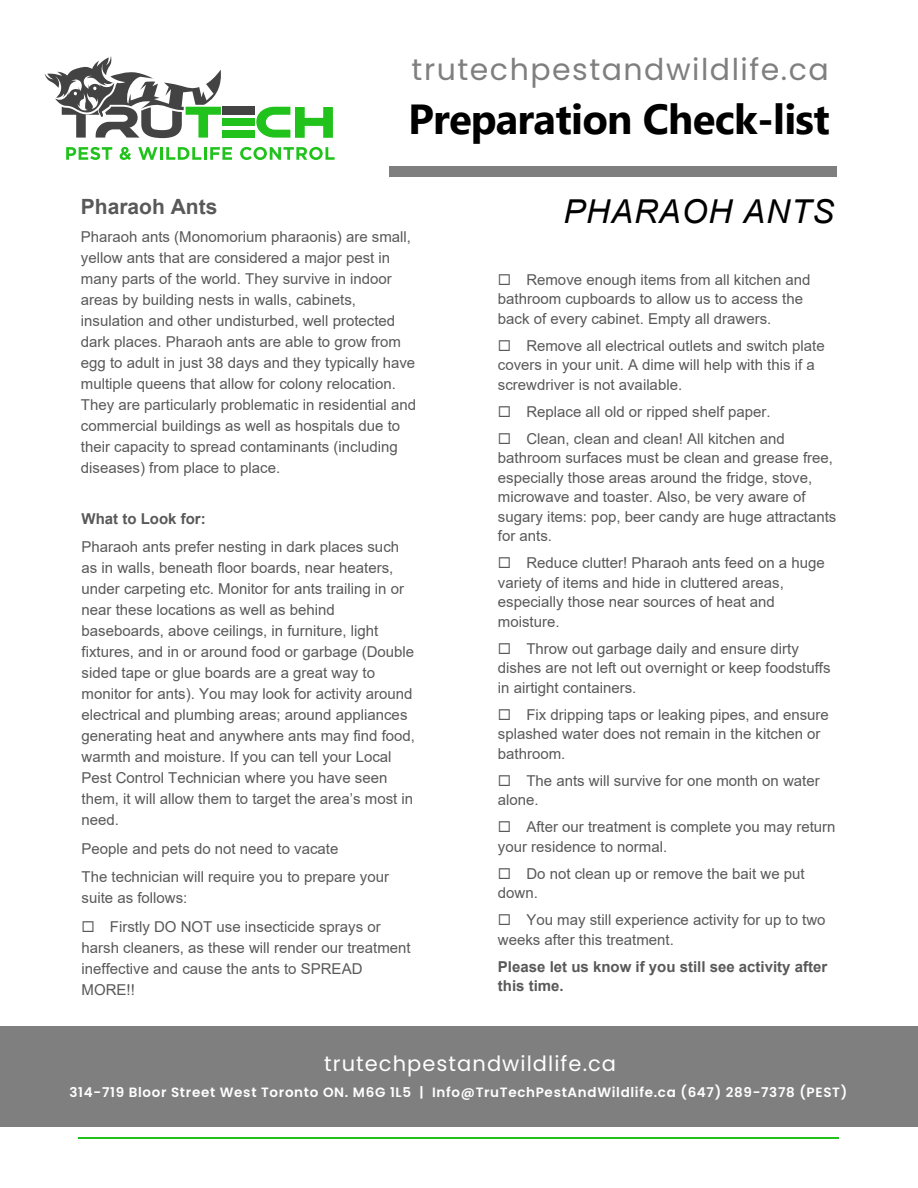
<style>
.page{position:relative;width:918px;height:1188px;background:#fff}
.page>*{position:absolute;margin:0;border:0;box-sizing:border-box;transform-origin:0 0}
.t1{font:700 42px "Segoe UI";letter-spacing:-.02em;color:#000}
.t2{font:italic 33px "Arial";letter-spacing:.03em;color:#000}
.t3{font:30px "Poppins";letter-spacing:.05em;color:#7f7f7f}
.t4{font:21px "Poppins";letter-spacing:.05em;color:#fff}
.t5{font:700 21px "Arial";color:#595959}
.t6{font:15px/21px "Arial";color:#595959}
.t7{font:700 15px/19.5px "Arial";color:#595959}
.t8{font:600 13.5px "Poppins";letter-spacing:.05em;color:#fff}
</style>
<div class="page">
<hr style="left:78px;top:1137px;width:761px;height:1px;background:#21c21c">
<div style="left:389px;top:166px;width:447px;height:11px;background:#7f7f7f"></div>
<div style="left:0;top:1026px;width:918px;height:101px;background:#7f7f7f"></div>
<div style="left:223px;top:107px;width:32px;height:8px;background:#434344"></div>
<div style="left:223px;top:118px;width:32px;height:7px;background:#21c21c"></div>
<div style="left:223px;top:130px;width:32px;height:8px;background:#21c21c"></div>
<svg style="left:256px;top:107px;width:34px;height:31px"></svg>
<svg style="left:66px;top:147px;width:46px;height:13px"></svg>
<svg style="left:120px;top:147px;width:11px;height:13px"></svg>
<svg style="left:138px;top:147px;width:94px;height:13px"></svg>
<svg style="left:240px;top:147px;width:95px;height:13px"></svg>
<svg style="left:44px;top:56px;width:177px;height:82px"></svg>
<img style="left:296px;top:107px;width:36px;height:31px">
<h3 class="t3" style="left:412px;top:52px;width:419px">trutechpestandwildlife.ca</h3>
<h1 class="t1" style="left:408px;top:79px;width:423px">Preparation Check-list</h1>
<h3 class="t5" style="left:81px;top:192px;width:138px">Pharaoh Ants</h3>
<p class="t6" style="left:81px;top:226px;width:337px">Pharaoh ants (Monomorium pharaonis) are small, yellow ants that are considered a major pest in many parts of the world. They survive in indoor areas by building nests in walls, cabinets, insulation and other undisturbed, well protected dark places. Pharaoh ants are able to grow from egg to adult in just 38 days and they typically have multiple queens that allow for colony relocation.<br>They are particularly problematic in residential and commercial buildings as well as hospitals due to their capacity to spread contaminants (including diseases) from place to place.</p>
<p class="t7" style="left:82px;top:509px;width:126px">What to Look for:</p>
<p class="t6" style="left:82px;top:537px;width:335px">Pharaoh ants prefer nesting in dark places such as in walls, beneath floor boards, near heaters, under carpeting etc. Monitor for ants trailing in or near these locations as well as behind baseboards, above ceilings, in furniture, light fixtures, and in or around food or garbage (Double sided tape or glue boards are a great way to monitor for ants). You may look for activity around electrical and plumbing areas; around appliances generating heat and anywhere ants may find food, warmth and moisture. If you can tell your Local Pest Control Technician where you have seen them, it will allow them to target the area’s most in need.</p>
<p class="t6" style="left:82px;top:834px;width:309px;line-height:28.5px">People and pets do not need to vacate<br>The technician will require you to prepare your</p>
<p class="t6" style="left:82px;top:888px;width:107px">suite as follows:</p>
<p class="t6" style="left:82px;top:916px;width:331px">◻ Firstly DO NOT use insecticide sprays or harsh cleaners, as these will render our treatment ineffective and cause the ants to SPREAD MORE!!</p>
<h2 class="t2" style="left:563px;top:190px;width:272px">PHARAOH ANTS</h2>
<p class="t6" style="left:498px;top:269px;width:314px;line-height:19.5px">◻ Remove enough items from all kitchen and bathroom cupboards to allow us to access the back of every cabinet. Empty all drawers.</p>
<p class="t6" style="left:498px;top:335px;width:328px;line-height:19.5px">◻ Remove all electrical outlets and switch plate covers in your unit. A dime will help with this if a screwdriver is not available.</p>
<p class="t6" style="left:498px;top:401px;width:274px">◻ Replace all old or ripped shelf paper.</p>
<p class="t6" style="left:498px;top:428px;width:340px;line-height:19.5px">◻ Clean, clean and clean! All kitchen and bathroom surfaces must be clean and grease free, especially those areas around the fridge, stove, microwave and toaster. Also, be very aware of sugary items: pop, beer candy are huge attractants for ants.</p>
<p class="t6" style="left:498px;top:553px;width:328px;line-height:19.5px">◻ Reduce clutter! Pharaoh ants feed on a huge variety of items and hide in cluttered areas, especially those near sources of heat and moisture.</p>
<p class="t6" style="left:498px;top:638px;width:334px;line-height:19.5px">◻ Throw out garbage daily and ensure dirty dishes are not left out overnight or keep foodstuffs in airtight containers.</p>
<p class="t6" style="left:498px;top:704px;width:333px;line-height:19.5px">◻ Fix dripping taps or leaking pipes, and ensure splashed water does not remain in the kitchen or bathroom.</p>
<p class="t6" style="left:498px;top:770px;width:323px;line-height:19.5px">◻ The ants will survive for one month on water alone.</p>
<p class="t6" style="left:498px;top:817px;width:339px;line-height:19.5px">◻ After our treatment is complete you may return your residence to normal.</p>
<p class="t6" style="left:498px;top:863px;width:308px;line-height:19.5px">◻ Do not clean up or remove the bait we put down.</p>
<p class="t6" style="left:498px;top:910px;width:329px;line-height:19.5px">◻ You may still experience activity for up to two weeks after this treatment.</p>
<p class="t7" style="left:498px;top:957px;width:331px">Please let us know if you still see activity after this time.</p>
<h3 class="t4" style="left:324px;top:1051px;width:293px">trutechpestandwildlife.ca</h3>
<p class="t8" style="left:70px;top:1084px;width:779px">314-719 Bloor Street West Toronto ON. M6G 1L5 | Info@TruTechPestAndWildlife.ca (647) 289-7378 (PEST)</p>
</div>
